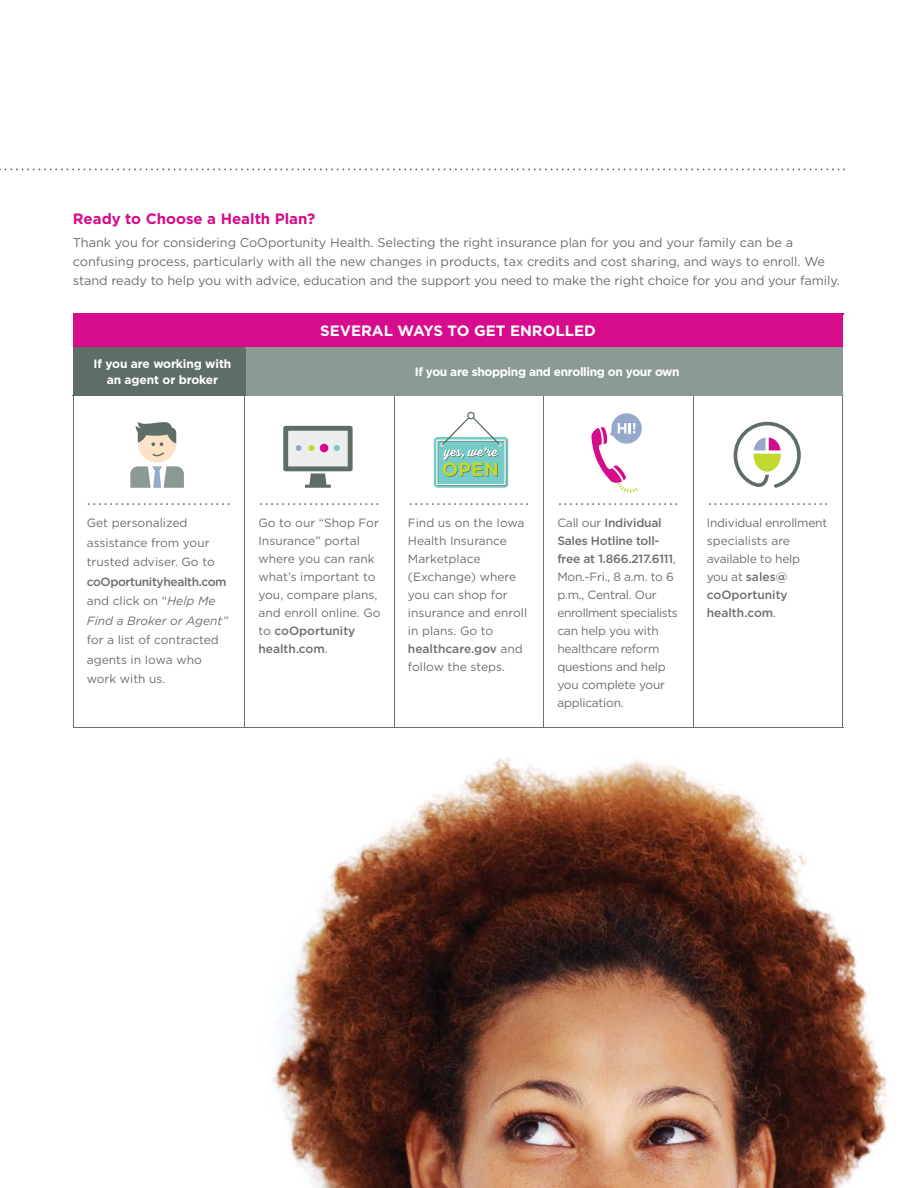
<style>
.page{position:relative;width:918px;height:1188px;background:#fff}
.page>*{position:absolute;margin:0;border:0;box-sizing:border-box;transform-origin:0 0}
.t1{font:700 15px "Gotham";color:#d60c8c}
.t2{font:700 15px "Gotham";color:#fff}
.t3{font:12.75px/18.8px "Gotham";letter-spacing:-.005em;color:#6d6e70}
.t4{font:12px/18px "Gotham";color:#6d6e70}
.t5{font:12px/18px "Gotham";letter-spacing:-.02em;color:#6d6e70}
.t6{font:italic 12px/19.5px "Gotham";color:#6d6e70}
.t7{font:700 12px "Gotham";letter-spacing:-.03em;color:#fff}
.t8{font:700 12px/15.8px "Gotham";letter-spacing:-.01em;color:#fff;text-align:center}
.s1{font-weight:500;font-style:normal}
.s2{font-style:normal}
.s3{font-weight:500}
</style>
<div class="page">
<svg style="left:0;top:168px;width:845px;height:2px"></svg>
<div style="left:73px;top:314px;width:770px;height:34px;background:#d60c8c"></div>
<div style="left:73px;top:348px;width:172px;height:47px;background:#5e6e66"></div>
<div style="left:245px;top:348px;width:598px;height:47px;background:#8b9b93"></div>
<hr style="left:73px;top:396px;width:1px;height:331px;background:#6d6e70">
<hr style="left:245px;top:396px;width:1px;height:331px;background:#6d6e70">
<hr style="left:394px;top:396px;width:1px;height:331px;background:#6d6e70">
<hr style="left:544px;top:396px;width:1px;height:331px;background:#6d6e70">
<hr style="left:693px;top:396px;width:1px;height:331px;background:#6d6e70">
<hr style="left:842px;top:396px;width:1px;height:331px;background:#6d6e70">
<hr style="left:73px;top:727px;width:770px;height:1px;background:#6d6e70">
<hr style="left:245px;top:395px;width:598px;height:1px;background:#8b9b93">
<hr style="left:73px;top:395px;width:172px;height:1px;background:#5e6e66">
<hr style="left:73px;top:347px;width:173px;height:2px;background:#5e6e66">
<hr style="left:244px;top:349px;width:2px;height:46px;background:#5e6e66">
<hr style="left:246px;top:347px;width:597px;height:2px;background:#8b9b93">
<svg style="left:88px;top:503px;width:142px;height:2px"></svg>
<svg style="left:260px;top:503px;width:118px;height:2px"></svg>
<svg style="left:410px;top:503px;width:118px;height:2px"></svg>
<svg style="left:559px;top:503px;width:118px;height:2px"></svg>
<svg style="left:709px;top:503px;width:118px;height:2px"></svg>
<svg style="left:283px;top:426px;width:70px;height:62px"></svg>
<div style="left:320px;top:444px;width:8px;height:8px;background:#d60c8c;border-radius:50%"></div>
<svg style="left:591px;top:413px;width:51px;height:79px"></svg>
<svg style="left:734px;top:422px;width:67px;height:66px"></svg>
<svg style="left:434px;top:437px;width:74px;height:51px"></svg>
<svg style="left:436px;top:412px;width:70px;height:74px"></svg>
<img style="left:270px;top:758px;width:619px;height:430px">
<svg style="left:130px;top:422px;width:54px;height:66px"></svg>
<p class="t1" style="left:73px;top:213px;width:244px">Ready to Choose a Health Plan?</p>
<p class="t3" style="left:73px;top:234px;width:769px">Thank you for considering CoOportunity Health. Selecting the right insurance plan for you and your family can be a confusing process, particularly with all the new changes in products, tax credits and cost sharing, and ways to enroll. We stand ready to help you with advice, education and the support you need to make the right choice for you and your family.</p>
<p class="t2" style="left:320px;top:325px;width:277px">SEVERAL WAYS TO GET ENROLLED</p>
<p class="t8" style="left:94px;top:357px;width:139px">If you are working with an agent or broker</p>
<p class="t7" style="left:415px;top:367px;width:267px">If you are shopping and enrolling on your own</p>
<p class="t4" style="left:87px;top:514px;width:129px;line-height:19.5px">Get personalized assistance from your trusted adviser. Go to</p>
<p class="t6" style="left:87px;top:572px;width:143px"><span class="s1">coOportunityhealth.com </span><span class="s2">and click on “</span>Help Me<br>Find a Broker or Agent”</p>
<p class="t4" style="left:87px;top:631px;width:134px;line-height:19.5px">for a list of contracted agents in Iowa who work with us.</p>
<p class="t4" style="left:258px;top:515px;width:124px">Go to our “Shop For<br>Insurance” portal where you can rank what’s important to you, compare plans, and enroll online. Go to <span class="s3">coOportunity health.com</span>.</p>
<p class="t4" style="left:408px;top:515px;width:121px">Find us on the Iowa<br>Health Insurance<br>Marketplace (Exchange) where you can shop for insurance and enroll in plans. Go to <span class="s3">healthcare.gov</span> and follow the steps.</p>
<p class="t5" style="left:557px;top:515px;width:122px">Call our <span class="s3">Individual<br>Sales Hotline toll&shy;free at 1.866.217.6111</span>,<br>Mon.-Fri., 8 a.m. to 6 p.m., Central. Our enrollment specialists can help you with healthcare reform questions and help you complete your application.</p>
<p class="t5" style="left:707px;top:515px;width:122px">Individual enrollment specialists are available to help<br>you at <span class="s3">sales@ coOportunity health.com</span>.</p>
</div>
